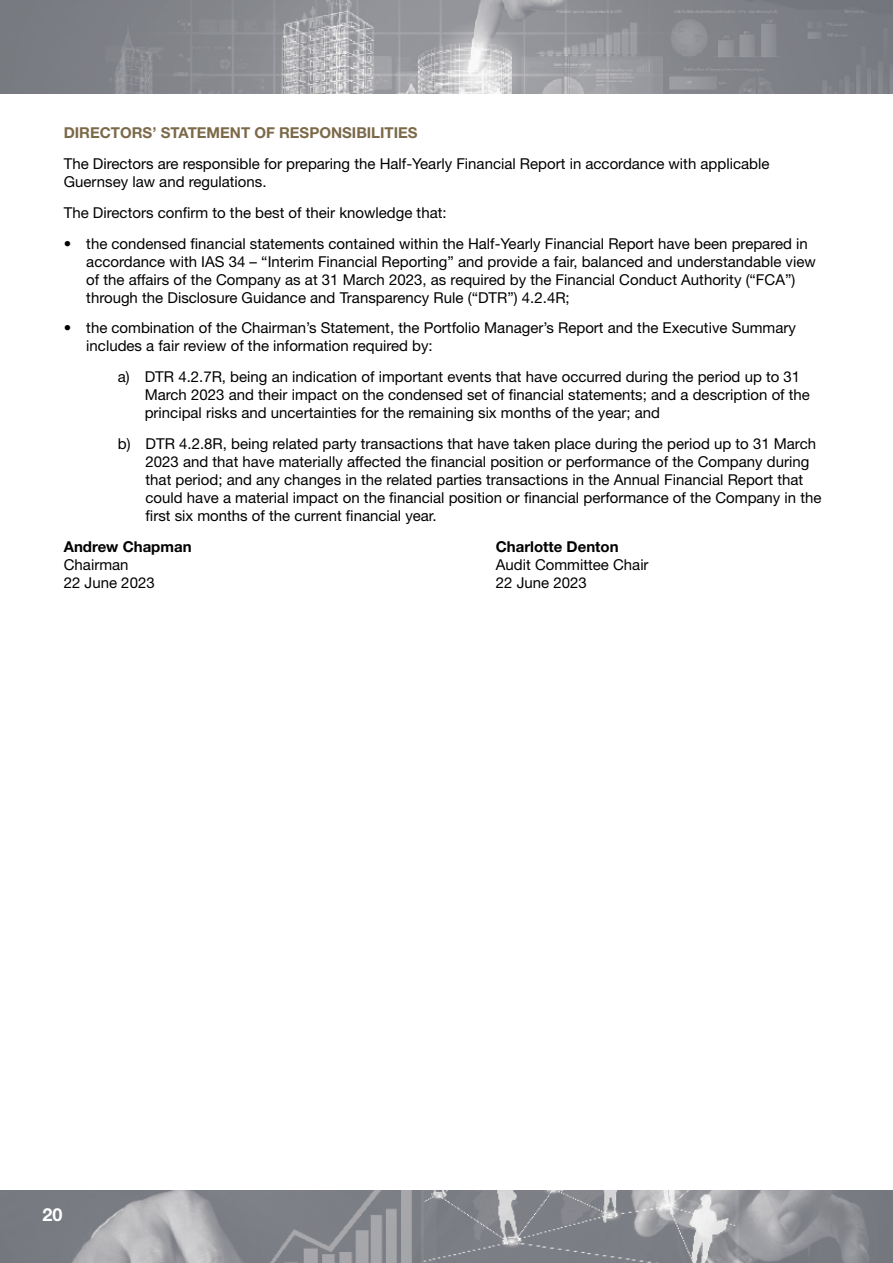
<style>
.page{position:relative;width:893px;height:1263px;background:#fff}
.page>*{position:absolute;margin:0;border:0;box-sizing:border-box;transform-origin:0 0}
.t1{font:700 18px "Helvetica Neue LT Std";color:#fff}
.t2{font:15px/18px "Helvetica Neue LT Std";color:#000}
.t3{font:700 15px "Helvetica Neue LT Std";color:#7b6949}
.t4{font:700 15px "Helvetica Neue LT Std";color:#000}
</style>
<div class="page">
<img style="left:0;top:1191px;width:893px;height:72px">
<img style="left:0;top:0;width:893px;height:94px">
<p class="t3" style="left:64px;top:124px;width:355px">DIRECTORS’ STATEMENT OF RESPONSIBILITIES</p>
<p class="t2" style="left:64px;top:154px;width:707px">The Directors are responsible for preparing the Half-Yearly Financial Report in accordance with applicable<br>Guernsey law and regulations.</p>
<p class="t2" style="left:64px;top:203px;width:384px">The Directors confirm to the best of their knowledge that:</p>
<p class="t2" style="left:86px;top:234px;width:731px;text-indent:-22px">• the condensed financial statements contained within the Half-Yearly Financial Report have been prepared in accordance with IAS 34 – “Interim Financial Reporting” and provide a fair, balanced and understandable view of the affairs of the Company as at 31 March 2023, as required by the Financial Conduct Authority (“FCA”) through the Disclosure Guidance and Transparency Rule (“DTR”) 4.2.4R;</p>
<p class="t2" style="left:86px;top:319px;width:711px;text-indent:-22px">• the combination of the Chairman’s Statement, the Portfolio Manager’s Report and the Executive Summary includes a fair review of the information required by:</p>
<p class="t2" style="left:145px;top:367px;width:667px;text-indent:-27px">a) DTR 4.2.7R, being an indication of important events that have occurred during the period up to 31<br>March 2023 and their impact on the condensed set of financial statements; and a description of the principal risks and uncertainties for the remaining six months of the year; and</p>
<p class="t2" style="left:146px;top:434px;width:677px;text-indent:-28px">b) DTR 4.2.8R, being related party transactions that have taken place during the period up to 31 March 2023 and that have materially affected the financial position or performance of the Company during that period; and any changes in the related parties transactions in the Annual Financial Report that could have a material impact on the financial position or financial performance of the Company in the first six months of the current financial year.</p>
<p class="t4" style="left:64px;top:537px;width:129px">Andrew Chapman</p>
<p class="t4" style="left:496px;top:537px;width:124px">Charlotte Denton</p>
<p class="t2" style="left:64px;top:555px;width:66px">Chairman</p>
<p class="t2" style="left:496px;top:555px;width:154px">Audit Committee Chair</p>
<p class="t2" style="left:64px;top:573px;width:92px">22 June 2023</p>
<p class="t2" style="left:496px;top:573px;width:92px">22 June 2023</p>
<p class="t1" style="left:43px;top:1203px;width:22px">20</p>
</div>
